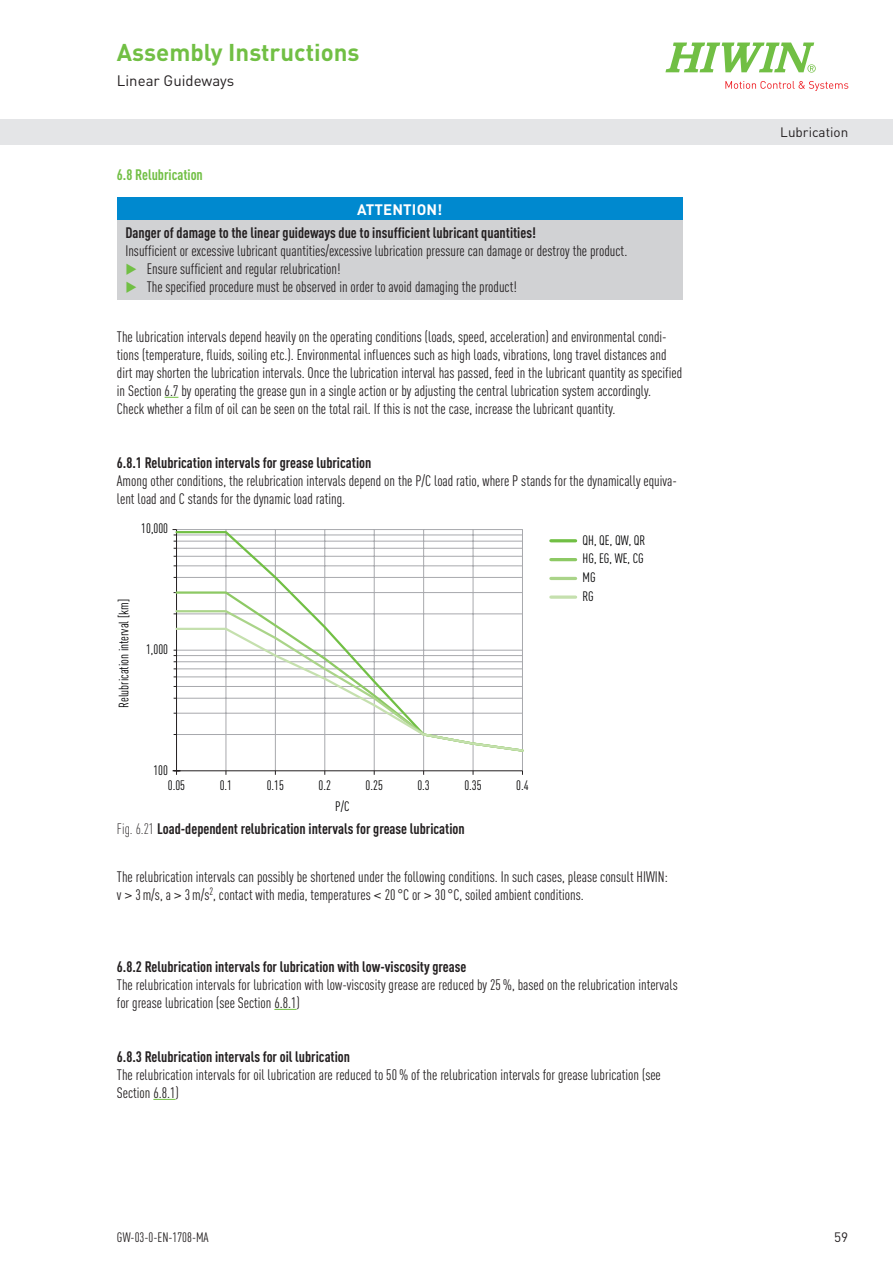
<style>
.page{position:relative;width:893px;height:1263px;background:#fff}
.page>*{position:absolute;margin:0;border:0;box-sizing:border-box;transform-origin:0 0}
.t1{font:700 24px "DIN Pro";color:#71bf44}
.t2{font:condensed 15px/18px "DIN Pro";color:#231f20}
.t3{font:700 condensed 15px "DIN Pro";color:#231f20}
.t4{font:700 condensed 15px "DIN Pro";color:#71bf44}
.t5{font:15px "DIN Pro";color:#231f20}
.t6{font:700 15px "DIN Pro";letter-spacing:.01em;color:#fff}
.t7{font:condensed 13.5px/18.8px "DIN Pro";color:#000002}
.t8{font:condensed 13.5px "DIN Pro";color:#231f20}
.t9{font:13.5px "DIN Pro";color:#231f20}
.s1{color:#71bf44}
.s2{font-weight:300}
</style>
<div class="page">
<svg style="left:665px;top:43px;width:151px;height:30px"></svg>
<svg style="left:725px;top:81px;width:123px;height:10px"></svg>
<div style="left:0;top:119px;width:893px;height:26px;background:#e4e5e7"></div>
<div style="left:117px;top:218px;width:565px;height:82px;background:#d1d2d4"></div>
<div style="left:117px;top:198px;width:565px;height:22px;background:#0089cf"></div>
<svg style="left:165px;top:397px;width:13px;height:1px"></svg>
<svg style="left:274px;top:1009px;width:23px;height:1px"></svg>
<svg style="left:153px;top:1099px;width:23px;height:1px"></svg>
<hr style="left:177px;top:529px;width:345px;height:1px;background:#a8a9ad">
<hr style="left:522px;top:529px;width:1px;height:242px;background:#a8a9ad">
<hr style="left:473px;top:529px;width:1px;height:242px;background:#a8a9ad">
<hr style="left:423px;top:529px;width:1px;height:242px;background:#a8a9ad">
<hr style="left:374px;top:529px;width:1px;height:242px;background:#a8a9ad">
<hr style="left:325px;top:529px;width:1px;height:242px;background:#a8a9ad">
<hr style="left:275px;top:529px;width:1px;height:242px;background:#a8a9ad">
<hr style="left:226px;top:529px;width:1px;height:242px;background:#a8a9ad">
<hr style="left:176px;top:529px;width:1px;height:242px;background:#231f20">
<hr style="left:177px;top:770px;width:345px;height:1px;background:#231f20">
<svg style="left:173px;top:770px;width:8px;height:5px"></svg>
<svg style="left:174px;top:530px;width:348px;height:60px"></svg>
<svg style="left:174px;top:590px;width:348px;height:19px"></svg>
<svg style="left:174px;top:609px;width:348px;height:18px"></svg>
<svg style="left:174px;top:627px;width:350px;height:126px"></svg>
<hr style="left:551px;top:539px;width:25px;height:3px;background:#71bf44">
<hr style="left:551px;top:558px;width:25px;height:3px;background:#8dc964">
<hr style="left:551px;top:577px;width:25px;height:3px;background:#aad489">
<svg style="left:551px;top:595px;width:25px;height:4px"></svg>
<h1 class="t1" style="left:117px;top:32px;width:244px">Assembly Instructions</h1>
<p class="t5" style="left:117px;top:69px;width:119px">Linear Guideways</p>
<p class="t4" style="left:117px;top:163px;width:87px">6.8 Relubrication</p>
<p class="t6" style="left:357px;top:197px;width:87px">ATTENTION!</p>
<p class="t3" style="left:125px;top:221px;width:412px">Danger of damage to the linear guideways due to insufficient lubricant quantities!</p>
<p class="t2" style="left:125px;top:240px;width:503px">Insufficient or excessive lubricant quantities/excessive lubrication pressure can damage or destroy the product.</p>
<p class="t2" style="left:125px;top:258px;width:217px"><span class="s1">◆</span> Ensure sufficient and regular relubrication!</p>
<p class="t2" style="left:125px;top:276px;width:393px"><span class="s1">◆</span> The specified procedure must be observed in order to avoid damaging the product!</p>
<p class="t2" style="left:117px;top:326px;width:567px">The lubrication intervals depend heavily on the operating conditions (loads, speed, acceleration) and environmental condi&shy;tions (temperature, fluids, soiling etc.). Environmental influences such as high loads, vibrations, long travel distances and dirt may shorten the lubrication intervals. Once the lubrication interval has passed, feed in the lubricant quantity as specified in Section 6.7 by operating the grease gun in a single action or by adjusting the central lubrication system accordingly.<br>Check whether a film of oil can be seen on the total rail. If this is not the case, increase the lubricant quantity.</p>
<p class="t3" style="left:117px;top:451px;width:256px">6.8.1 Relubrication intervals for grease lubrication</p>
<p class="t2" style="left:117px;top:470px;width:562px">Among other conditions, the relubrication intervals depend on the P/C load ratio, where P stands for the dynamically equiva&shy;lent load and C stands for the dynamic load rating.</p>
<p class="t7" style="left:141px;top:518px;width:28px">10,000</p>
<p class="t7" style="left:113px;top:708px;width:111px;rotate:-90deg">Relubrication interval [km]</p>
<p class="t7" style="left:146px;top:639px;width:24px">1,000</p>
<p class="t7" style="left:153px;top:759px;width:16px">100</p>
<p class="t7" style="left:168px;top:775px;width:19px">0.05</p>
<p class="t7" style="left:220px;top:775px;width:14px">0.1</p>
<p class="t7" style="left:267px;top:775px;width:19px">0.15</p>
<p class="t7" style="left:319px;top:775px;width:14px">0.2</p>
<p class="t7" style="left:366px;top:775px;width:19px">0.25</p>
<p class="t7" style="left:417px;top:775px;width:14px">0.3</p>
<p class="t7" style="left:464px;top:775px;width:19px">0.35</p>
<p class="t7" style="left:516px;top:775px;width:14px">0.4</p>
<p class="t7" style="left:335px;top:796px;width:16px">P/C</p>
<p class="t7" style="left:582px;top:529px;width:64px">QH, QE, QW, QR<br>HG, EG, WE, CG<br>MG<br>RG</p>
<p class="t3" style="left:117px;top:817px;width:349px"><span class="s2">Fig. 6.21</span> Load-dependent relubrication intervals for grease lubrication</p>
<p class="t2" style="left:117px;top:866px;width:553px">The relubrication intervals can possibly be shortened under the following conditions. In such cases, please consult HIWIN: v &gt; 3m/s, a &gt; 3m/s<sup>2</sup>, contact with media, temperatures &lt; 20°C or &gt; 30°C, soiled ambient conditions.</p>
<p class="t3" style="left:117px;top:955px;width:351px">6.8.2 Relubrication intervals for lubrication with low-viscosity grease</p>
<p class="t2" style="left:117px;top:974px;width:562px">The relubrication intervals for lubrication with low-viscosity grease are reduced by 25%, based on the relubrication intervals for grease lubrication (see Section 6.8.1)</p>
<p class="t3" style="left:117px;top:1045px;width:235px">6.8.3 Relubrication intervals for oil lubrication</p>
<p class="t2" style="left:117px;top:1064px;width:545px">The relubrication intervals for oil lubrication are reduced to 50% of the relubrication intervals for grease lubrication (see<br>Section 6.8.1)</p>
<p class="t8" style="left:117px;top:1227px;width:93px">GW-03-0-EN-1708-MA</p>
<p class="t9" style="left:780px;top:121px;width:70px">Lubrication</p>
<p class="t9" style="left:834px;top:1226px;width:16px">59</p>
</div>
